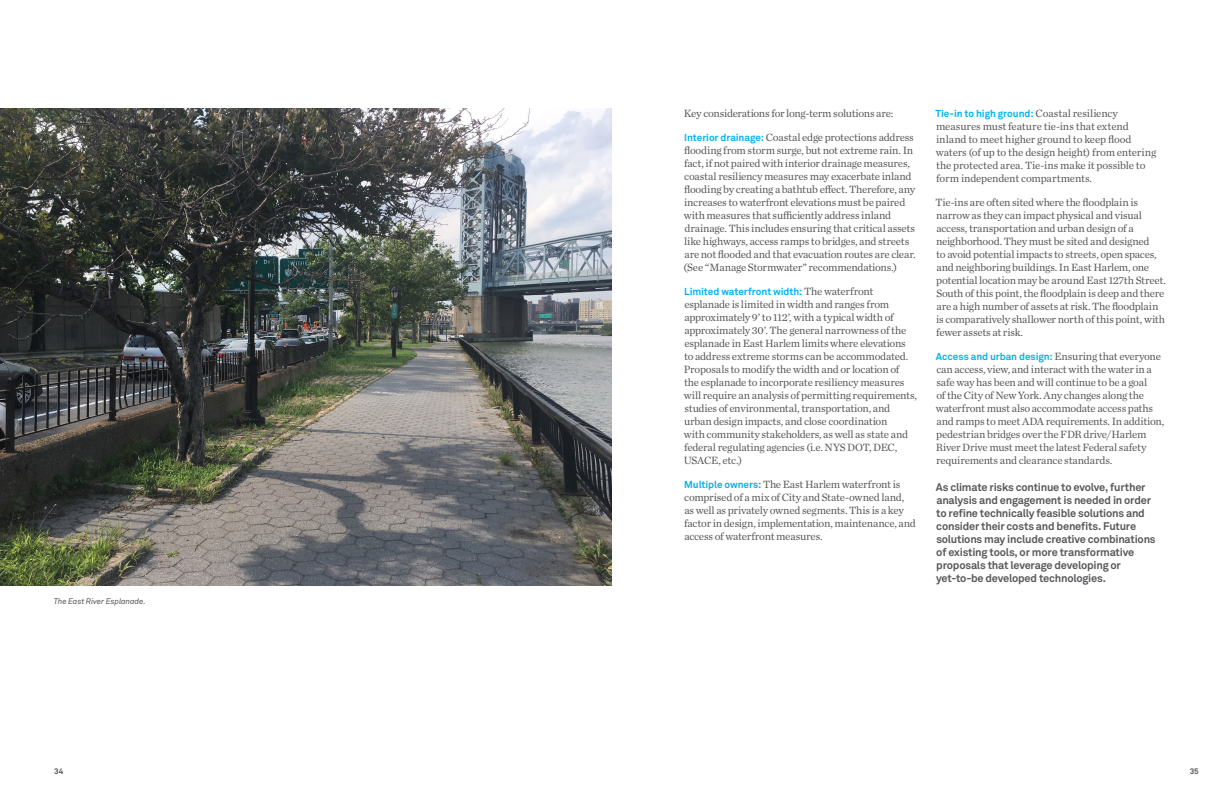
<style>
.page{position:relative;width:1224px;height:792px;background:#fff}
.page>*{position:absolute;margin:0;border:0;box-sizing:border-box;transform-origin:0 0}
.Copy-Subhead-DkGr{font:11px/13px "Chronicle Text G1";letter-spacing:-.02em;color:#57585a}
.Copy-Gray_bold{font:700 11px/13px "Akkurat";letter-spacing:-.02em;color:#57585a}
.Copy-Subhead-Blue{font:11px "Chronicle Text G1";letter-spacing:-.03em;color:#57585a}
.Copy-Subhead-DkGr-2{font:700 10px "Akkurat";letter-spacing:-.005em;color:#00b3ee}
.t1{font:italic 8px "Akkurat";letter-spacing:-.01em;color:#57585a}
.t2{font:700 8px "Akkurat";color:#545759}
.s1{font-family:"Akkurat";font-weight:700;font-size:10px;color:#00b3ee}
.s2{font-family:"Chronicle Text G1";font-weight:400;font-size:11px;color:#57585a}
</style>
<div class="page">
<img style="left:0;top:108px;width:612px;height:478px">
<p class="t1" style="left:54px;top:596px;width:94px">The East River Esplanade.</p>
<p class="Copy-Subhead-Blue" style="left:684px;top:105px;width:211px">Key considerations for long-term solutions are:</p>
<p class="Copy-Subhead-DkGr" style="left:684px;top:130px;width:234px"><span class="s1">Interior drainage:</span> Coastal edge protections address flooding from storm surge, but not extreme rain. In fact, if not paired with interior drainage measures, coastal resiliency measures may exacerbate inland flooding by creating a bathtub effect. Therefore, any increases to waterfront elevations must be paired with measures that sufficiently address inland drainage. This includes ensuring that critical assets like highways, access ramps to bridges, and streets are not flooded and that evacuation routes are clear. (See “Manage Stormwater” recommendations.)</p>
<p class="Copy-Subhead-DkGr-2" style="left:684px;top:285px;width:191px">Limited waterfront width: <span class="s2">The waterfront</span></p>
<p class="Copy-Subhead-DkGr" style="left:684px;top:297px;width:235px">esplanade is limited in width and ranges from approximately 9’ to 112’, with a typical width of approximately 30’. The general narrowness of the esplanade in East Harlem limits where elevations to address extreme storms can be accommodated.<br>Proposals to modify the width and or location of the esplanade to incorporate resiliency measures will require an analysis of permitting requirements, studies of environmental, transportation, and urban design impacts, and close coordination<br>with community stakeholders, as well as state and federal regulating agencies (i.e. NYS DOT, DEC, USACE, etc.)</p>
<p class="Copy-Subhead-DkGr" style="left:684px;top:478px;width:233px"><span class="s1">Multiple owners:</span> The East Harlem waterfront is comprised of a mix of City and State-owned land, as well as privately owned segments. This is a key factor in design, implementation, maintenance, and access of waterfront measures.</p>
<p class="Copy-Subhead-DkGr-2" style="left:936px;top:107px;width:184px">Tie-in to high ground: <span class="s2">Coastal resiliency</span></p>
<p class="Copy-Subhead-DkGr" style="left:936px;top:119px;width:222px">measures must feature tie-ins that extend inland to meet higher ground to keep flood waters (of up to the design height) from entering the protected area. Tie-ins make it possible to form independent compartments.</p>
<p class="Copy-Subhead-DkGr" style="left:936px;top:195px;width:232px">Tie-ins are often sited where the floodplain is narrow as they can impact physical and visual access, transportation and urban design of a neighborhood. They must be sited and designed<br>to avoid potential impacts to streets, open spaces, and neighboring buildings. In East Harlem, one potential location may be around East 127th Street.<br>South of this point, the floodplain is deep and there are a high number of assets at risk. The floodplain is comparatively shallower north of this point, with fewer assets at risk.</p>
<p class="Copy-Subhead-DkGr-2" style="left:936px;top:350px;width:227px">Access and urban design: <span class="s2">Ensuring that everyone</span></p>
<p class="Copy-Subhead-DkGr" style="left:936px;top:362px;width:230px">can access, view, and interact with the water in a safe way has been and will continue to be a goal<br>of the City of New York. Any changes along the waterfront must also accommodate access paths and ramps to meet ADA requirements. In addition, pedestrian bridges over the FDR drive/Harlem River Drive must meet the latest Federal safety requirements and clearance standards.</p>
<p class="Copy-Gray_bold" style="left:936px;top:480px;width:221px">As climate risks continue to evolve, further analysis and engagement is needed in order to refine technically feasible solutions and consider their costs and benefits. Future solutions may include creative combinations of existing tools, or more transformative proposals that leverage developing or yet-to-be developed technologies.</p>
<p class="t2" style="left:54px;top:766px;width:11px">34</p>
<p class="t2" style="left:1190px;top:766px;width:11px">35</p>
</div>
